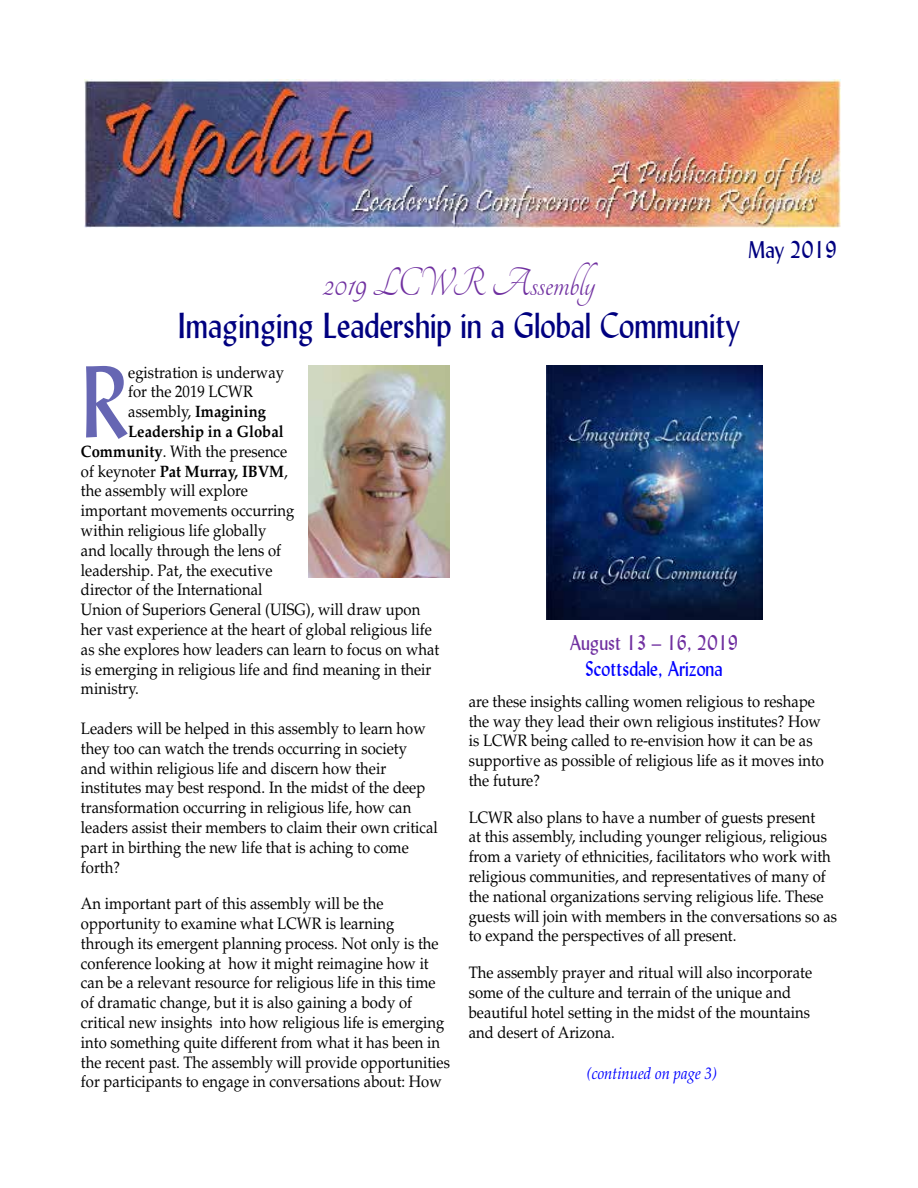
<style>
.page{position:relative;width:918px;height:1188px;background:#fff}
.page>*{position:absolute;margin:0;border:0;box-sizing:border-box;transform-origin:0 0}
.t1{font:100.35px "Lydian BT";color:#6666b3;scale:.9 1}
.t2{font:43.5px "Tangerine";color:#7030a0;scale:.9 1}
.t3{font:36px "Lydian BT";color:#000080;scale:.9 1}
.t4{font:24px "Lydian BT";color:#000080;scale:.9 1}
.t5{font:21px "Lydian BT";color:#00f;scale:.9 1}
.t6{font:21px "Lydian BT";color:#7030a0;scale:.9 1}
.t7{font:16.5px/19.8px "Palatino LT Std";color:#000;scale:.9 1}
.t8{font:700 16.5px "Palatino LT Std";color:#000;scale:.9 1}
.t9{font:italic 16.5px "Palatino LT Std";color:#00f;scale:.9 1}
.s1{font-weight:700}
.s2{font-weight:400}
</style>
<div class="page">
<img style="left:84px;top:80px;width:756px;height:147px">
<img style="left:546px;top:366px;width:216px;height:253px">
<img style="left:308px;top:366px;width:142px;height:211px">
<h2 class="t2" style="left:323px;top:262px;width:304px">2019 LCWR Assembly</h2>
<h3 class="t3" style="left:178px;top:303px;width:626px">Imaginging Leadership in a Global Community</h3>
<h3 class="t4" style="left:748px;top:235px;width:100px">May 2019</h3>
<h1 class="t1" style="left:81px;top:340px;width:54px">R</h1>
<p class="t7" style="left:128px;top:362px;width:175px">egistration is underway</p>
<p class="t7" style="left:128px;top:382px;width:140px">for the 2019 LCWR</p>
<p class="t7" style="left:128px;top:402px;width:155px">assembly, <span class="s1">Imagining</span></p>
<p class="t8" style="left:128px;top:422px;width:174px">Leadership in a Global</p>
<p class="t7" style="left:81px;top:442px;width:231px"><span class="s1">Community</span>. With the presence</p>
<p class="t8" style="left:81px;top:461px;width:231px"><span class="s2">of keynoter</span> Pat Murray, IBVM<span class="s2">,</span></p>
<p class="t7" style="left:81px;top:481px;width:187px">the assembly will explore</p>
<p class="t7" style="left:81px;top:501px;width:239px">important movements occurring</p>
<p class="t7" style="left:81px;top:521px;width:208px">within religious life globally</p>
<p class="t7" style="left:81px;top:541px;width:224px">and locally through the lens of</p>
<p class="t7" style="left:81px;top:560px;width:214px">leadership. Pat, the executive</p>
<p class="t7" style="left:81px;top:580px;width:203px">director of the International</p>
<p class="t7" style="left:81px;top:600px;width:379px">Union of Superiors General (UISG), will draw upon</p>
<p class="t7" style="left:81px;top:620px;width:391px">her vast experience at the heart of global religious life</p>
<p class="t7" style="left:81px;top:640px;width:400px">as she explores how leaders can learn to focus on what</p>
<p class="t7" style="left:81px;top:659px;width:391px">is emerging in religious life and find meaning in their</p>
<p class="t7" style="left:81px;top:679px;width:66px">ministry.</p>
<p class="t7" style="left:81px;top:719px;width:398px">Leaders will be helped in this assembly to learn how they too can watch the trends occurring in society<br>and within religious life and discern how their institutes may best respond. In the midst of the deep transformation occurring in religious life, how can leaders assist their members to claim their own critical part in birthing the new life that is aching to come forth?</p>
<p class="t7" style="left:81px;top:894px;width:411px">An important part of this assembly will be the opportunity to examine what LCWR is learning through its emergent planning process. Not only is the conference looking at how it might reimagine how it can be a relevant resource for religious life in this time of dramatic change, but it is also gaining a body of critical new insights into how religious life is emerging into something quite different from what it has been in the recent past. The assembly will provide opportunities for participants to engage in conversations about: How</p>
<p class="t6" style="left:570px;top:630px;width:188px">August 13 – 16, 2019</p>
<p class="t5" style="left:586px;top:655px;width:154px">Scottsdale, Arizona</p>
<p class="t7" style="left:469px;top:692px;width:396px">are these insights calling women religious to reshape the way they lead their own religious institutes? How is LCWR being called to re-envision how it can be as supportive as possible of religious life as it moves into the future?</p>
<p class="t7" style="left:469px;top:807px;width:411px">LCWR also plans to have a number of guests present<br>at this assembly, including younger religious, religious from a variety of ethnicities, facilitators who work with religious communities, and representatives of many of the national organizations serving religious life. These guests will join with members in the conversations so as to expand the perspectives of all present.</p>
<p class="t7" style="left:469px;top:963px;width:383px">The assembly prayer and ritual will also incorporate some of the culture and terrain of the unique and beautiful hotel setting in the midst of the mountains and desert of Arizona.</p>
<p class="t9" style="left:587px;top:1064px;width:146px">(continued on page 3)</p>
</div>
